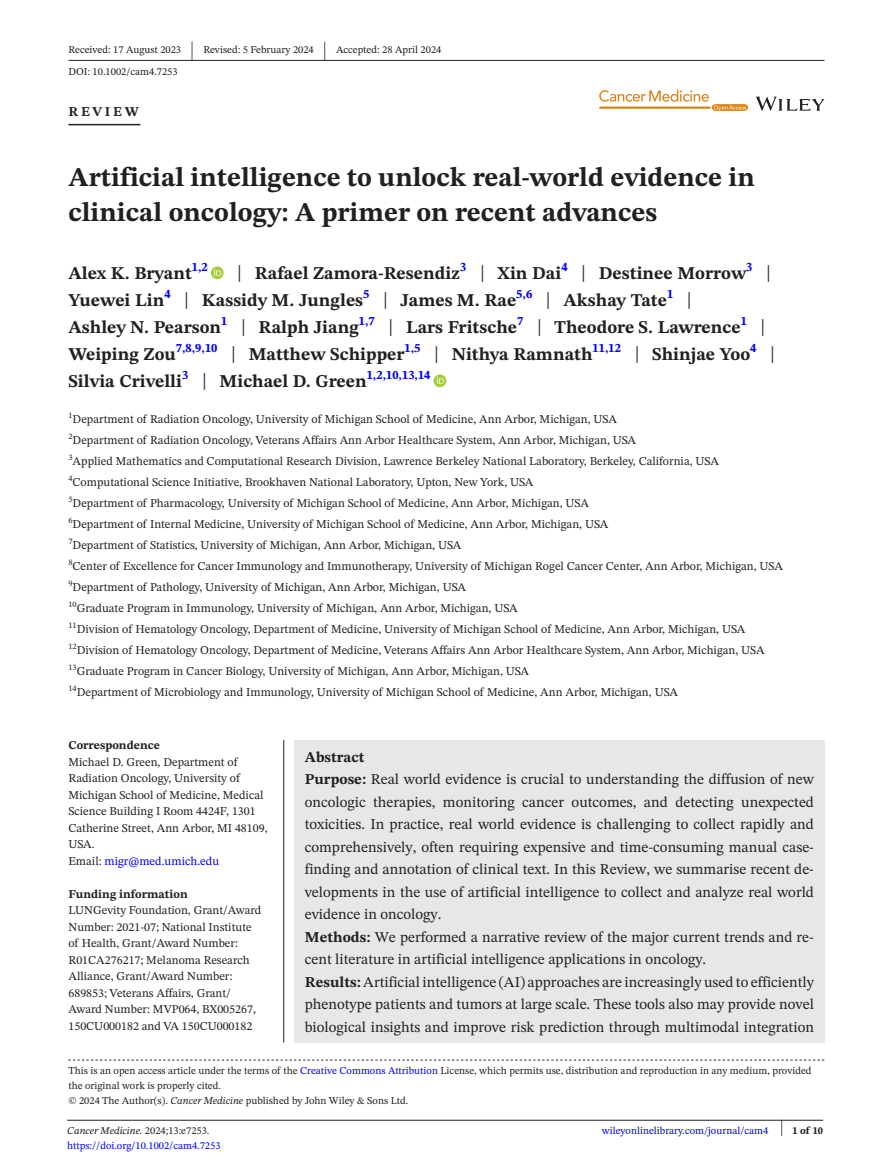
<style>
.page{position:relative;width:893px;height:1174px;background:#fff}
.page>*{position:absolute;margin:0;border:0;box-sizing:border-box;transform-origin:0 0}
.t1{font:700 27px/34.5px "STIX Two Text";color:#231f20}
.t2{font:25.65px "STIX Two Text";color:#231f20;scale:.49 1}
.t3{font:700 18px/27px "STIX Two Text";color:#231f20}
.t4{font:15px/22.5px "STIX Two Text";color:#231f20}
.t5{font:700 13.5px "STIX Two Text";letter-spacing:.2em;color:#231f20}
.t6{font:12px/16.5px "STIX Two Text";color:#231f20}
.t7{font:700 12px "STIX Two Text";color:#231f20}
.t8{font:10.5px/15px "STIX Two Text";color:#231f20}
.t9{font:10.5px "STIX Two Text";color:#00f}
.t10{font:italic 10.5px "STIX Two Text";color:#231f20}
.t11{font:700 10.5px "STIX Two Text";color:#231f20}
.t12{font:8.4px "STIX Two Text";color:#231f20}
.s1{font-weight:400;font-size:23.4px}
.s2{color:#00f}
.s3{font-weight:700}
.s4{font-style:italic}
.s5{font-style:normal}
.s6{font-weight:400;font-size:22.2px}
</style>
<div class="page">
<hr style="left:67px;top:1119px;width:756px;height:1px;background:#231f20">
<svg style="left:756px;top:97px;width:68px;height:14px"></svg>
<svg style="left:599px;top:90px;width:149px;height:21px"></svg>
<hr style="left:68px;top:60px;width:756px;height:1px;background:#231f20">
<hr style="left:68px;top:124px;width:72px;height:1px;background:#231f20">
<svg style="left:211px;top:266px;width:13px;height:13px"></svg>
<svg style="left:214px;top:269px;width:7px;height:7px"></svg>
<div style="left:434px;top:374px;width:12px;height:13px;background:#a5cd39;border-radius:50%"></div>
<svg style="left:437px;top:377px;width:7px;height:7px"></svg>
<svg style="left:68px;top:1059px;width:756px;height:1px"></svg>
<div style="left:294px;top:740px;width:530px;height:302px;background:#e6e7e9"></div>
<hr style="left:283px;top:740px;width:1px;height:302px;background:#231f20">
<p class="t8" style="left:68px;top:42px;width:114px">Received: 17 August 2023</p>
<h2 class="t2" style="left:191px;top:32px;width:8px">|</h2>
<p class="t8" style="left:203px;top:42px;width:112px">Revised: 5 February 2024</p>
<h2 class="t2" style="left:323px;top:32px;width:8px">|</h2>
<p class="t8" style="left:336px;top:42px;width:107px">Accepted: 28 April 2024</p>
<p class="t8" style="left:68px;top:64px;width:111px">DOI: 10.1002/cam4.7253</p>
<p class="t5" style="left:68px;top:101px;width:72px">REVIEW</p>
<h1 class="t1" style="left:68px;top:161px;width:688px">Artificial intelligence to unlock real-world evidence in clinical oncology: A primer on recent advances</h1>
<h3 class="t3" style="left:68px;top:260px;width:141px">Alex K. Bryant<sup>1,2</sup></h3>
<p class="t3" style="left:68px;top:260px;width:708px;text-indent:169px"><span class="s1">|</span> Rafael Zamora-Resendiz<sup>3</sup> <span class="s1">|</span> Xin Dai<sup>4</sup> <span class="s1">|</span> Destinee Morrow<sup>3</sup> <span class="s1">| </span>Yuewei Lin<sup>4</sup> <span class="s1">|</span> Kassidy M. Jungles<sup>5</sup> <span class="s1">|</span> James M. Rae<sup>5,6</sup> <span class="s1">|</span> Akshay Tate<sup>1</sup> <span class="s1">|<br></span>Ashley N. Pearson<sup>1</sup> <span class="s1">|</span> Ralph Jiang<sup>1,7</sup> <span class="s1">|</span> Lars Fritsche<sup>7</sup> <span class="s1">|</span> Theodore S. Lawrence<sup>1</sup> <span class="s1">| </span>Weiping Zou<sup>7,8,9,10</sup> <span class="s1">|</span> Matthew Schipper<sup>1,5</sup> <span class="s1">|</span> Nithya Ramnath<sup>11,12</sup> <span class="s1">|</span> Shinjae Yoo<sup>4</sup> <span class="s1">| </span>Silvia Crivelli<sup>3</sup> <span class="s1">|</span> Michael D. Green<sup>1,2,10,13,14</sup></p>
<p class="t12" style="left:68px;top:409px;width:6px">1</p>
<p class="t6" style="left:73px;top:411px;width:546px">Department of Radiation Oncology, University of Michigan School of Medicine, Ann Arbor, Michigan, USA</p>
<p class="t12" style="left:68px;top:430px;width:6px">2</p>
<p class="t6" style="left:73px;top:432px;width:565px">Department of Radiation Oncology, Veterans Affairs Ann Arbor Healthcare System, Ann Arbor, Michigan, USA</p>
<p class="t12" style="left:68px;top:451px;width:6px">3</p>
<p class="t6" style="left:73px;top:453px;width:648px">Applied Mathematics and Computational Research Division, Lawrence Berkeley National Laboratory, Berkeley, California, USA</p>
<p class="t12" style="left:68px;top:472px;width:6px">4</p>
<p class="t6" style="left:73px;top:474px;width:462px">Computational Science Initiative, Brookhaven National Laboratory, Upton, New York, USA</p>
<p class="t12" style="left:68px;top:493px;width:6px">5</p>
<p class="t6" style="left:73px;top:495px;width:518px">Department of Pharmacology, University of Michigan School of Medicine, Ann Arbor, Michigan, USA</p>
<p class="t12" style="left:68px;top:514px;width:6px">6</p>
<p class="t6" style="left:73px;top:516px;width:537px">Department of Internal Medicine, University of Michigan School of Medicine, Ann Arbor, Michigan, USA</p>
<p class="t12" style="left:68px;top:535px;width:6px">7</p>
<p class="t6" style="left:73px;top:537px;width:390px">Department of Statistics, University of Michigan, Ann Arbor, Michigan, USA</p>
<p class="t12" style="left:68px;top:556px;width:6px">8</p>
<p class="t6" style="left:73px;top:558px;width:712px">Center of Excellence for Cancer Immunology and Immunotherapy, University of Michigan Rogel Cancer Center, Ann Arbor, Michigan, USA</p>
<p class="t12" style="left:68px;top:577px;width:6px">9</p>
<p class="t6" style="left:73px;top:579px;width:395px">Department of Pathology, University of Michigan, Ann Arbor, Michigan, USA</p>
<p class="t12" style="left:68px;top:598px;width:10px">10</p>
<p class="t6" style="left:77px;top:600px;width:443px">Graduate Program in Immunology, University of Michigan, Ann Arbor, Michigan, USA</p>
<p class="t12" style="left:68px;top:619px;width:10px">11</p>
<p class="t6" style="left:77px;top:621px;width:670px">Division of Hematology Oncology, Department of Medicine, University of Michigan School of Medicine, Ann Arbor, Michigan, USA</p>
<p class="t12" style="left:68px;top:640px;width:10px">12</p>
<p class="t6" style="left:77px;top:642px;width:689px">Division of Hematology Oncology, Department of Medicine, Veterans Affairs Ann Arbor Healthcare System, Ann Arbor, Michigan, USA</p>
<p class="t12" style="left:68px;top:661px;width:10px">13</p>
<p class="t6" style="left:77px;top:663px;width:454px">Graduate Program in Cancer Biology, University of Michigan, Ann Arbor, Michigan, USA</p>
<p class="t12" style="left:68px;top:682px;width:10px">14</p>
<p class="t6" style="left:77px;top:684px;width:603px">Department of Microbiology and Immunology, University of Michigan School of Medicine, Ann Arbor, Michigan, USA</p>
<p class="t7" style="left:68px;top:736px;width:93px">Correspondence</p>
<p class="t6" style="left:68px;top:753px;width:201px">Michael D. Green, Department of<br>Radiation Oncology, University of<br>Michigan School of Medicine, Medical<br>Science Building I Room 4424F, 1301<br>Catherine Street, Ann Arbor, MI 48109,<br>USA.<br>Email: <span class="s2">migr@med.umich.edu</span></p>
<p class="t7" style="left:68px;top:885px;width:121px">Funding information</p>
<p class="t6" style="left:68px;top:901px;width:194px">LUNGevity Foundation, Grant/Award Number: 2021-07; National Institute of Health, Grant/Award Number:<br>R01CA276217; Melanoma Research Alliance, Grant/Award Number:<br>689853; Veterans Affairs, Grant/ Award Number: MVP064, BX005267, 150CU000182 and VA 150CU000182</p>
<p class="t4" style="left:305px;top:745px;width:511px"><span class="s3">Abstract<br>Purpose:</span> Real world evidence is crucial to understanding the diffusion of new oncologic therapies, monitoring cancer outcomes, and detecting unexpected toxicities. In practice, real world evidence is challenging to collect rapidly and comprehensively, often requiring expensive and time-consuming manual case&shy;finding and annotation of clinical text. In this Review, we summarise recent de&shy;velopments in the use of artificial intelligence to collect and analyze real world evidence in oncology.<br><span class="s3">Methods:</span> We performed a narrative review of the major current trends and re&shy;cent literature in artificial intelligence applications in oncology.<br><span class="s3">Results:</span> Artificial intelligence (AI) approaches are increasingly used to efficiently phenotype patients and tumors at large scale. These tools also may provide novel biological insights and improve risk prediction through multimodal integration</p>
<p class="t8" style="left:68px;top:1063px;width:745px">This is an open access article under the terms of the <span class="s2">Creative Commons Attribution</span> License, which permits use, distribution and reproduction in any medium, provided the original work is properly cited.<br>© 2024 The Author(s). <span class="s4">Cancer Medicine</span> published by John Wiley &amp; Sons Ltd.</p>
<p class="t10" style="left:67px;top:1123px;width:144px">Cancer Medicine. <span class="s5">2024;13:e7253.</span></p>
<p class="t11" style="left:780px;top:1123px;width:45px"><span class="s6">|</span> 1 of 10</p>
<p class="t9" style="left:67px;top:1138px;width:155px">https://doi.org/10.1002/cam4.7253</p>
<p class="t9" style="left:602px;top:1123px;width:168px">wileyonlinelibrary.com/journal/cam4</p>
</div>
